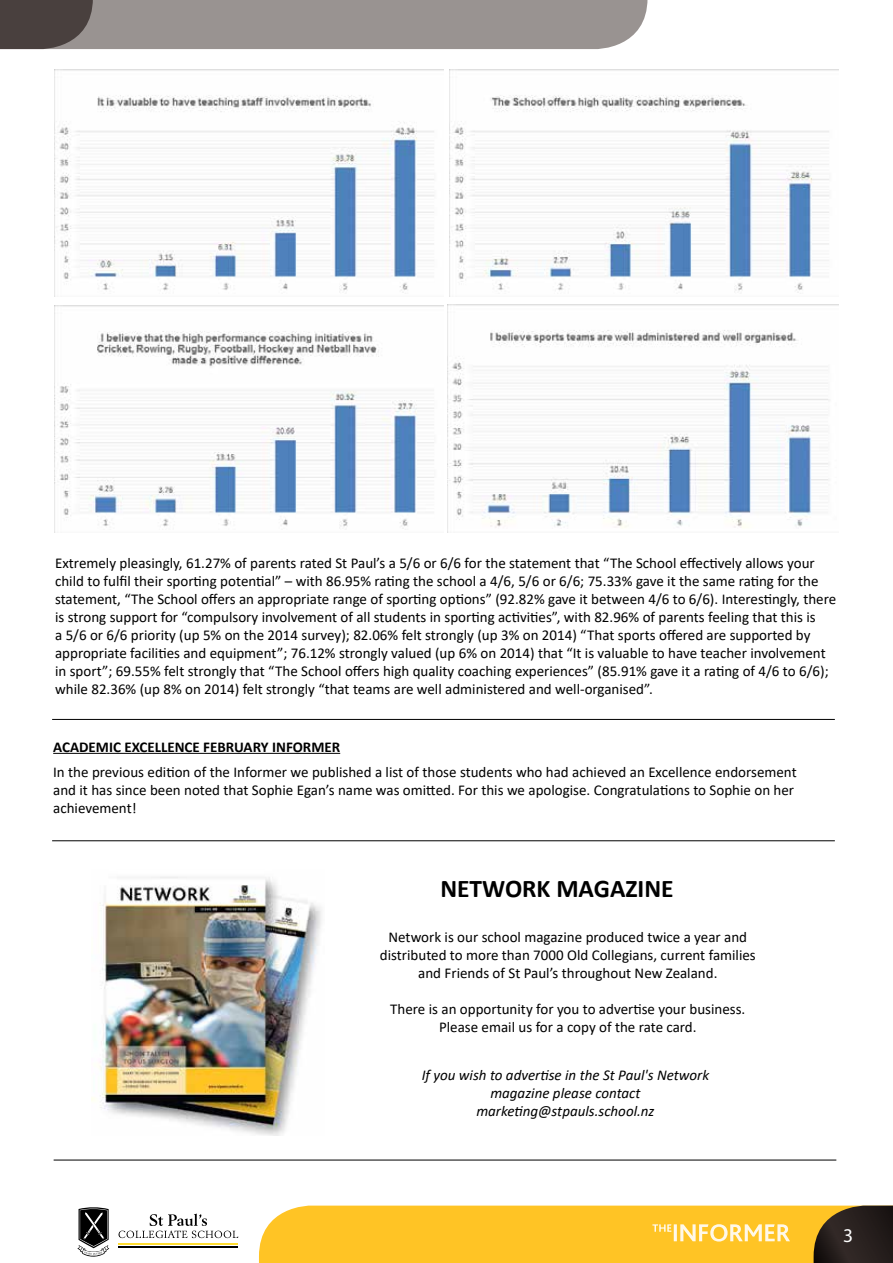
<style>
.page{position:relative;width:893px;height:1263px;background:#fff}
.page>*{position:absolute;margin:0;border:0;box-sizing:border-box;transform-origin:0 0}
.t1{font:700 25.5px "Calibri";color:#000}
.t2{font:19.5px "Myriad Pro";color:#fff}
.t3{font:15px/18px "Calibri";color:#000}
.t4{font:italic 15px/18px "Calibri";color:#000;text-align:center}
.t5{font:700 15px "Calibri";color:#000}
</style>
<div class="page">
<hr style="left:119px;top:1243px;width:119px;height:2px;background:#ffdd30">
<hr style="left:119px;top:1246px;width:119px;height:1px;background:#000">
<svg style="left:77px;top:1207px;width:32px;height:49px"></svg>
<svg style="left:119px;top:1213px;width:119px;height:25px"></svg>
<svg style="left:0;top:0;width:647px;height:49px;background:#908a88"></svg>
<svg style="left:259px;top:1205px;width:634px;height:58px;background:#e7b42e"></svg>
<hr style="left:54px;top:1160px;width:782px;height:1px;background:#000">
<img style="left:54px;top:69px;width:389px;height:227px">
<img style="left:449px;top:69px;width:390px;height:227px">
<img style="left:54px;top:305px;width:389px;height:227px">
<img style="left:448px;top:304px;width:391px;height:224px">
<hr style="left:53px;top:753px;width:287px;height:1px;background:#000">
<hr style="left:52px;top:719px;width:783px;height:1px;background:#000">
<img style="left:92px;top:876px;width:230px;height:260px">
<hr style="left:52px;top:840px;width:783px;height:1px;background:#000">
<p class="t3" style="left:55px;top:553px;width:783px">Extremely pleasingly, 61.27% of parents rated St Paul’s a 5/6 or 6/6 for the statement that “The School effectively allows your child to fulfil their sporting potential” – with 86.95% rating the school a 4/6, 5/6 or 6/6; 75.33% gave it the same rating for the statement, “The School offers an appropriate range of sporting options” (92.82% gave it between 4/6 to 6/6). Interestingly, there is strong support for “compulsory involvement of all students in sporting activities”, with 82.96% of parents feeling that this is<br>a 5/6 or 6/6 priority (up 5% on the 2014 survey); 82.06% felt strongly (up 3% on 2014) “That sports offered are supported by appropriate facilities and equipment”; 76.12% strongly valued (up 6% on 2014) that “It is valuable to have teacher involvement in sport”; 69.55% felt strongly that “The School offers high quality coaching experiences” (85.91% gave it a rating of 4/6 to 6/6); while 82.36% (up 8% on 2014) felt strongly “that teams are well administered and well-organised”.</p>
<p class="t5" style="left:53px;top:736px;width:289px">ACADEMIC EXCELLENCE FEBRUARY INFORMER</p>
<p class="t3" style="left:53px;top:763px;width:745px">In the previous edition of the Informer we published a list of those students who had achieved an Excellence endorsement and it has since been noted that Sophie Egan’s name was omitted. For this we apologise. Congratulations to Sophie on her achievement!</p>
<h1 class="t1" style="left:440px;top:870px;width:235px">NETWORK MAGAZINE</h1>
<p class="t3" style="left:380px;top:928px;width:377px;text-align:center">Network is our school magazine produced twice a year and distributed to more than 7000 Old Collegians, current families and Friends of St Paul’s throughout New Zealand.</p>
<p class="t3" style="left:390px;top:1000px;width:357px;text-align:center">There is an opportunity for you to advertise your business.<br>Please email us for a copy of the rate card.</p>
<p class="t4" style="left:422px;top:1065px;width:289px">If you wish to advertise in the St Paul's Network magazine please contact marketing@stpauls.school.nz</p>
<h2 class="t2" style="left:843px;top:1224px;width:12px">3</h2>
</div>
